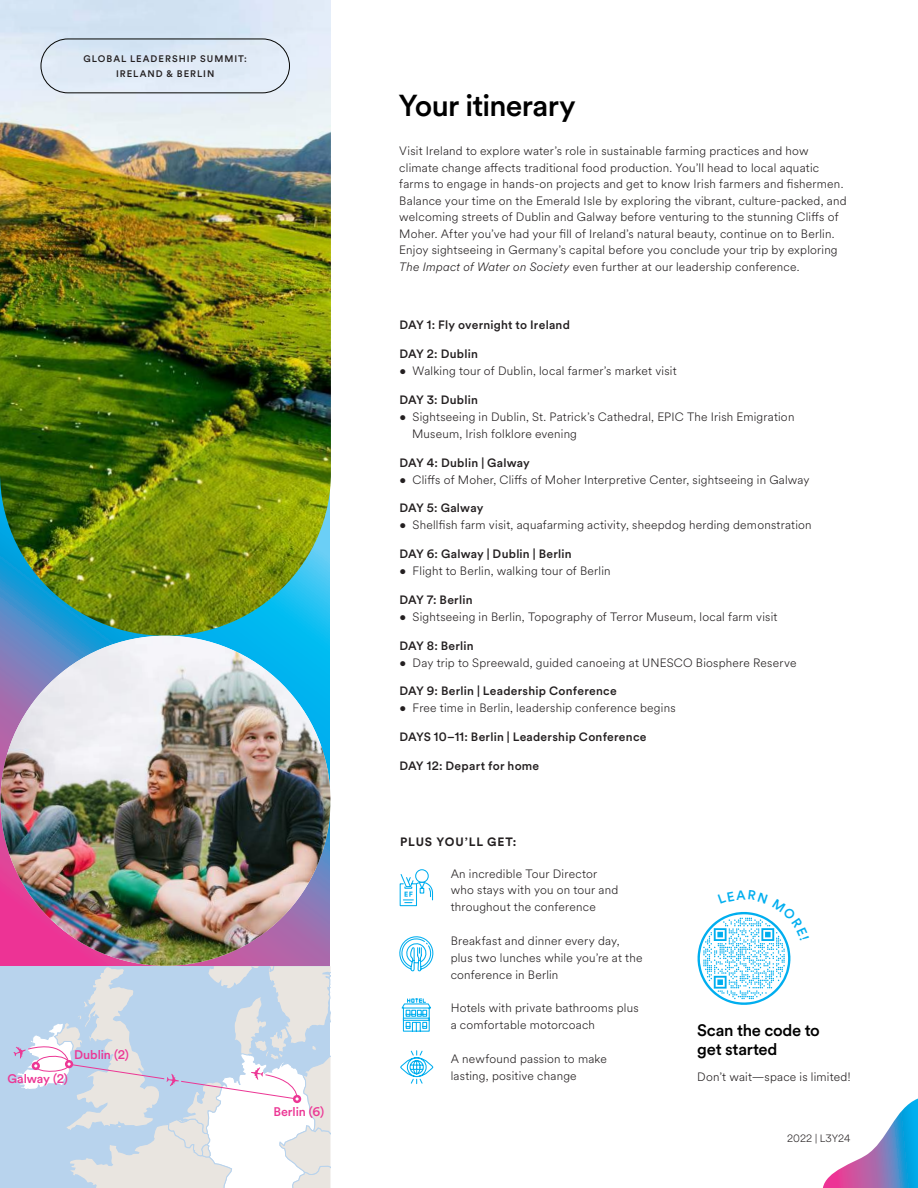
<style>
.page{position:relative;width:918px;height:1188px;background:#fff}
.page>*{position:absolute;margin:0;border:0;box-sizing:border-box;transform-origin:0 0}
.t1{font:500 30px "EF Circular";letter-spacing:-.025em;color:#000}
.t2{font:500 16.5px/19.5px "EF Circular";letter-spacing:-.015em;color:#000}
.t3{font:500 12.45px "EF Circular";letter-spacing:-.01em;color:#ec3795}
.t4{font:300 12px/16.5px "EF Circular";letter-spacing:.015em;color:#231f20}
.t5{font:500 12px "EF Circular";letter-spacing:.02em;color:#231f20}
.t6{font:700 12px "EF Circular";letter-spacing:.07em;color:#231f20}
.t7{font:300 10.5px "EF Circular";color:#231f20}
.t8{font:500 9.45px/14.2px "EF Circular";letter-spacing:.105em;color:#231f20;text-align:center}
.s1{font-style:italic}
</style>
<div class="page">
<svg style="left:0;top:636px;width:330px;height:330px;background:#8277bc"></svg>
<img style="left:0;top:0;width:331px;height:636px">
<div style="left:0;top:966px;width:330px;height:222px;background:#b8d3ed"></div>
<svg style="left:13px;top:966px;width:317px;height:222px"></svg>
<div style="left:41px;top:39px;width:249px;height:54px;border:1px solid #040503;border-radius:27px"></div>
<svg style="left:823px;top:1099px;width:95px;height:89px"></svg>
<img style="left:0;top:636px;width:330px;height:330px;border-radius:165px">
<svg style="left:399px;top:936px;width:35px;height:36px"></svg>
<svg style="left:399px;top:869px;width:34px;height:38px"></svg>
<svg style="left:400px;top:1050px;width:34px;height:34px"></svg>
<svg style="left:401px;top:998px;width:30px;height:34px"></svg>
<svg style="left:698px;top:911px;width:93px;height:94px"></svg>
<p class="t8" style="left:83px;top:51px;width:165px">GLOBAL LEADERSHIP SUMMIT:<br>IRELAND &amp; BERLIN</p>
<p class="t3" style="left:74px;top:1046px;width:56px">Dublin (2)</p>
<p class="t3" style="left:7px;top:1070px;width:62px">Galway (2)</p>
<p class="t3" style="left:273px;top:1103px;width:52px">Berlin (6)</p>
<h1 class="t1" style="left:399px;top:85px;width:178px">Your itinerary</h1>
<p class="t4" style="left:399px;top:142px;width:449px">Visit Ireland to explore water’s role in sustainable farming practices and how climate change affects traditional food production. You’ll head to local aquatic farms to engage in hands-on projects and get to know Irish farmers and fishermen.<br>Balance your time on the Emerald Isle by exploring the vibrant, culture-packed, and welcoming streets of Dublin and Galway before venturing to the stunning Cliffs of Moher. After you’ve had your fill of Ireland’s natural beauty, continue on to Berlin.<br>Enjoy sightseeing in Germany’s capital before you conclude your trip by exploring <span class="s1">The Impact of Water on Society</span> even further at our leadership conference.</p>
<p class="t5" style="left:399px;top:317px;width:172px">DAY 1: Fly overnight to Ireland</p>
<p class="t5" style="left:399px;top:346px;width:80px">DAY 2: Dublin</p>
<p class="t4" style="left:399px;top:362px;width:279px">• Walking tour of Dublin, local farmer’s market visit</p>
<p class="t5" style="left:399px;top:392px;width:80px">DAY 3: Dublin</p>
<p class="t4" style="left:412px;top:408px;width:384px;text-indent:-13px">• Sightseeing in Dublin, St. Patrick’s Cathedral, EPIC The Irish Emigration<br>Museum, Irish folklore evening</p>
<p class="t5" style="left:399px;top:454px;width:132px">DAY 4: Dublin | Galway</p>
<p class="t4" style="left:399px;top:471px;width:412px">• Cliffs of Moher, Cliffs of Moher Interpretive Center, sightseeing in Galway</p>
<p class="t5" style="left:399px;top:500px;width:85px">DAY 5: Galway</p>
<p class="t4" style="left:399px;top:516px;width:414px">• Shellfish farm visit, aquafarming activity, sheepdog herding demonstration</p>
<p class="t5" style="left:399px;top:546px;width:174px">DAY 6: Galway | Dublin | Berlin</p>
<p class="t4" style="left:399px;top:562px;width:213px">• Flight to Berlin, walking tour of Berlin</p>
<p class="t5" style="left:399px;top:592px;width:75px">DAY 7: Berlin</p>
<p class="t4" style="left:399px;top:608px;width:380px">• Sightseeing in Berlin, Topography of Terror Museum, local farm visit</p>
<p class="t5" style="left:399px;top:637px;width:76px">DAY 8: Berlin</p>
<p class="t4" style="left:399px;top:654px;width:399px">• Day trip to Spreewald, guided canoeing at UNESCO Biosphere Reserve</p>
<p class="t5" style="left:399px;top:683px;width:219px">DAY 9: Berlin | Leadership Conference</p>
<p class="t4" style="left:399px;top:699px;width:278px">• Free time in Berlin, leadership conference begins</p>
<p class="t5" style="left:399px;top:729px;width:249px">DAYS 10–11: Berlin | Leadership Conference</p>
<p class="t5" style="left:399px;top:758px;width:141px">DAY 12: Depart for home</p>
<p class="t6" style="left:400px;top:833px;width:118px">PLUS YOU’LL GET:</p>
<p class="t4" style="left:451px;top:864px;width:169px">An incredible Tour Director who stays with you on tour and throughout the conference</p>
<p class="t4" style="left:451px;top:932px;width:193px">Breakfast and dinner every day, plus two lunches while you’re at the conference in Berlin</p>
<p class="t4" style="left:451px;top:999px;width:189px">Hotels with private bathrooms plus a comfortable motorcoach</p>
<p class="t4" style="left:451px;top:1050px;width:158px">A newfound passion to make lasting, positive change</p>
<h2 class="t2" style="left:697px;top:1019px;width:124px">Scan the code to get started</h2>
<p class="t4" style="left:697px;top:1068px;width:155px">Don’t wait—space is limited!</p>
<p class="t7" style="left:787px;top:1131px;width:65px">2022 | L3Y24</p>
</div>
